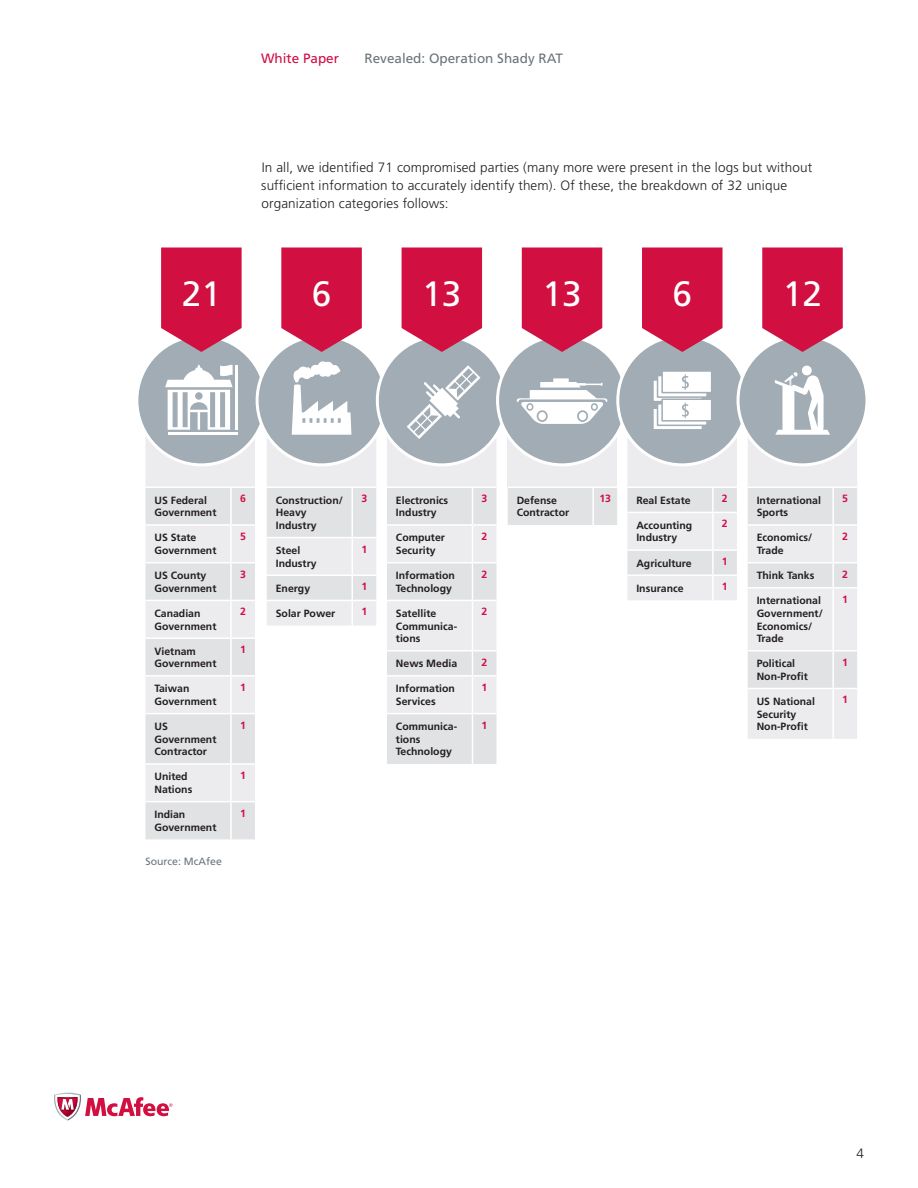
<style>
.page{position:relative;width:918px;height:1188px;background:#fff}
.page>*{position:absolute;margin:0;border:0;box-sizing:border-box;transform-origin:0 0}
.t1{font:35.25px "Frutiger LT Std";color:#fff}
.BodyCopy{font:300 13.5px/18px "Frutiger LT Std";letter-spacing:.01em;color:#231f20}
.t2{font:13.5px "Frutiger LT Std";color:#6a747b}
.t3{font:13.5px "Frutiger LT Std";color:#d20d44}
.BodyCopy-2{font:700 10.5px/12.6px "Frutiger LT Std";color:#231f20}
.BodyCopy-3{font:700 10.5px "Frutiger LT Std";color:#d20d44}
.Caption_Gray{font:10.5px "Frutiger LT Std";color:#6a747b}
</style>
<div class="page">
<svg style="left:54px;top:1093px;width:119px;height:28px"></svg>
<svg style="left:145px;top:436px;width:110px;height:51px;background:#ededef"></svg>
<svg style="left:145px;top:488px;width:110px;height:351px;background:#e6e7e9"></svg>
<hr style="left:230px;top:802px;width:2px;height:37px;background:#fff">
<div style="left:508px;top:390px;width:109px;height:97px;background:#ececee"></div>
<div style="left:508px;top:488px;width:109px;height:37px;background:#e1e2e4"></div>
<hr style="left:592px;top:488px;width:2px;height:37px;background:#fff">
<div style="left:137px;top:336px;width:129px;height:129px;background:#a1acb4;border-radius:50%"></div>
<svg style="left:161px;top:248px;width:81px;height:104px;background:#d12753"></svg>
<hr style="left:235px;top:365px;width:3px;height:65px;background:#fff">
<hr style="left:168px;top:432px;width:70px;height:3px;background:#fff">
<svg style="left:165px;top:364px;width:68px;height:66px"></svg>
<svg style="left:257px;top:336px;width:129px;height:129px;fill:#a1acb4"></svg>
<svg style="left:281px;top:248px;width:81px;height:104px;background:#d12753"></svg>
<svg style="left:377px;top:336px;width:129px;height:129px;background:#afb8bf"></svg>
<svg style="left:402px;top:248px;width:80px;height:104px;background:#d12552"></svg>
<div style="left:498px;top:336px;width:129px;height:129px;background:#a1acb4;border-radius:50%"></div>
<svg style="left:522px;top:248px;width:80px;height:104px;background:#d12552"></svg>
<div style="left:618px;top:336px;width:129px;height:129px;background:#a1acb4;border-radius:50%"></div>
<svg style="left:642px;top:248px;width:81px;height:104px;background:#d12753"></svg>
<svg style="left:267px;top:361px;width:109px;height:265px;background:#d6dadd"></svg>
<svg style="left:387px;top:365px;width:109px;height:399px;background:#dbdde0"></svg>
<svg style="left:516px;top:378px;width:92px;height:46px"></svg>
<div style="left:661px;top:370px;width:51px;height:23px;background:#fff;border:2px solid #a1acb4"></div>
<svg style="left:627px;top:374px;width:110px;height:226px"></svg>
<div style="left:738px;top:336px;width:129px;height:129px;background:#a1acb4;border-radius:50%"></div>
<svg style="left:762px;top:248px;width:81px;height:104px;background:#d12753"></svg>
<svg style="left:748px;top:366px;width:109px;height:373px"></svg>
<p class="t3" style="left:261px;top:50px;width:80px">White Paper</p>
<p class="t2" style="left:364px;top:50px;width:200px">Revealed: Operation Shady RAT</p>
<p class="BodyCopy" style="left:261px;top:159px;width:552px">In all, we identified 71 compromised parties (many more were present in the logs but without sufficient information to accurately identify them). Of these, the breakdown of 32 unique organization categories follows:</p>
<h1 class="t1" style="left:182px;top:273px;width:41px">21</h1>
<h1 class="t1" style="left:312px;top:273px;width:21px">6</h1>
<h1 class="t1" style="left:422px;top:273px;width:41px">13</h1>
<h1 class="t1" style="left:542px;top:273px;width:41px">13</h1>
<h1 class="t1" style="left:672px;top:273px;width:21px">6</h1>
<h1 class="t1" style="left:783px;top:273px;width:41px">12</h1>
<p class="BodyCopy-2" style="left:154px;top:494px;width:64px">US Federal<br>Government</p>
<p class="BodyCopy-3" style="left:240px;top:492px;width:7px">6</p>
<p class="BodyCopy-2" style="left:154px;top:532px;width:64px">US State<br>Government</p>
<p class="BodyCopy-3" style="left:240px;top:530px;width:7px">5</p>
<p class="BodyCopy-2" style="left:154px;top:569px;width:64px">US County<br>Government</p>
<p class="BodyCopy-3" style="left:240px;top:568px;width:7px">3</p>
<p class="BodyCopy-2" style="left:154px;top:607px;width:64px">Canadian<br>Government</p>
<p class="BodyCopy-3" style="left:240px;top:606px;width:7px">2</p>
<p class="BodyCopy-2" style="left:154px;top:645px;width:64px">Vietnam<br>Government</p>
<p class="BodyCopy-3" style="left:240px;top:643px;width:7px">1</p>
<p class="BodyCopy-2" style="left:154px;top:682px;width:64px">Taiwan<br>Government</p>
<p class="BodyCopy-3" style="left:240px;top:681px;width:7px">1</p>
<p class="BodyCopy-2" style="left:154px;top:720px;width:64px">US<br>Government<br>Contractor</p>
<p class="BodyCopy-3" style="left:240px;top:719px;width:7px">1</p>
<p class="BodyCopy-2" style="left:154px;top:771px;width:39px">United<br>Nations</p>
<p class="BodyCopy-3" style="left:240px;top:769px;width:7px">1</p>
<p class="BodyCopy-2" style="left:154px;top:808px;width:64px">Indian<br>Government</p>
<p class="BodyCopy-3" style="left:240px;top:807px;width:7px">1</p>
<p class="Caption_Gray" style="left:145px;top:855px;width:78px">Source: McAfee</p>
<p class="BodyCopy-2" style="left:276px;top:494px;width:69px">Construction/<br>Heavy<br>Industry</p>
<p class="BodyCopy-3" style="left:361px;top:492px;width:7px">3</p>
<p class="BodyCopy-2" style="left:276px;top:544px;width:42px">Steel<br>Industry</p>
<p class="BodyCopy-3" style="left:361px;top:543px;width:7px">1</p>
<p class="BodyCopy-2" style="left:276px;top:582px;width:36px">Energy</p>
<p class="BodyCopy-3" style="left:361px;top:580px;width:7px">1</p>
<p class="BodyCopy-2" style="left:276px;top:607px;width:61px">Solar Power</p>
<p class="BodyCopy-3" style="left:361px;top:606px;width:7px">1</p>
<p class="BodyCopy-2" style="left:396px;top:494px;width:54px">Electronics</p>
<p class="BodyCopy-3" style="left:599px;top:492px;width:13px">13</p>
<p class="BodyCopy-2" style="left:396px;top:506px;width:42px">Industry</p>
<p class="BodyCopy-3" style="left:482px;top:492px;width:7px">3</p>
<p class="BodyCopy-2" style="left:517px;top:494px;width:54px">Defense<br>Contractor</p>
<p class="BodyCopy-2" style="left:396px;top:532px;width:51px">Computer<br>Security</p>
<p class="BodyCopy-3" style="left:482px;top:530px;width:7px">2</p>
<p class="BodyCopy-2" style="left:396px;top:569px;width:60px">Information<br>Technology</p>
<p class="BodyCopy-3" style="left:482px;top:568px;width:7px">2</p>
<p class="BodyCopy-2" style="left:396px;top:607px;width:63px">Satellite<br>Communica&shy;tions</p>
<p class="BodyCopy-3" style="left:482px;top:606px;width:7px">2</p>
<p class="BodyCopy-2" style="left:396px;top:657px;width:63px">News Media</p>
<p class="BodyCopy-3" style="left:482px;top:656px;width:7px">2</p>
<p class="BodyCopy-2" style="left:396px;top:682px;width:60px">Information<br>Services</p>
<p class="BodyCopy-3" style="left:482px;top:681px;width:7px">1</p>
<p class="BodyCopy-2" style="left:396px;top:720px;width:63px">Communica&shy;tions<br>Technology</p>
<p class="BodyCopy-3" style="left:482px;top:719px;width:7px">1</p>
<p class="BodyCopy-2" style="left:636px;top:494px;width:56px">Real Estate</p>
<p class="BodyCopy-3" style="left:722px;top:492px;width:7px">2</p>
<p class="BodyCopy-2" style="left:636px;top:519px;width:57px">Accounting<br>Industry</p>
<p class="BodyCopy-3" style="left:722px;top:518px;width:7px">2</p>
<p class="BodyCopy-2" style="left:636px;top:557px;width:57px">Agriculture</p>
<p class="BodyCopy-3" style="left:722px;top:555px;width:7px">1</p>
<p class="BodyCopy-2" style="left:636px;top:582px;width:49px">Insurance</p>
<p class="BodyCopy-3" style="left:722px;top:580px;width:7px">1</p>
<p class="BodyCopy-2" style="left:757px;top:494px;width:66px">International<br>Sports</p>
<p class="BodyCopy-3" style="left:842px;top:492px;width:7px">5</p>
<p class="BodyCopy-2" style="left:757px;top:532px;width:57px">Economics/<br>Trade</p>
<p class="BodyCopy-3" style="left:842px;top:530px;width:7px">2</p>
<p class="BodyCopy-2" style="left:757px;top:569px;width:59px">Think Tanks</p>
<p class="BodyCopy-3" style="left:842px;top:568px;width:7px">2</p>
<p class="BodyCopy-2" style="left:757px;top:594px;width:68px">International<br>Government/<br>Economics/<br>Trade</p>
<p class="BodyCopy-3" style="left:842px;top:593px;width:7px">1</p>
<p class="BodyCopy-2" style="left:757px;top:657px;width:53px">Political<br>Non-Profit</p>
<p class="BodyCopy-3" style="left:842px;top:656px;width:7px">1</p>
<p class="BodyCopy-2" style="left:757px;top:695px;width:60px">US National<br>Security<br>Non-Profit</p>
<p class="BodyCopy-3" style="left:842px;top:694px;width:7px">1</p>
<p class="BodyCopy" style="left:856px;top:1144px;width:9px">4</p>
</div>
